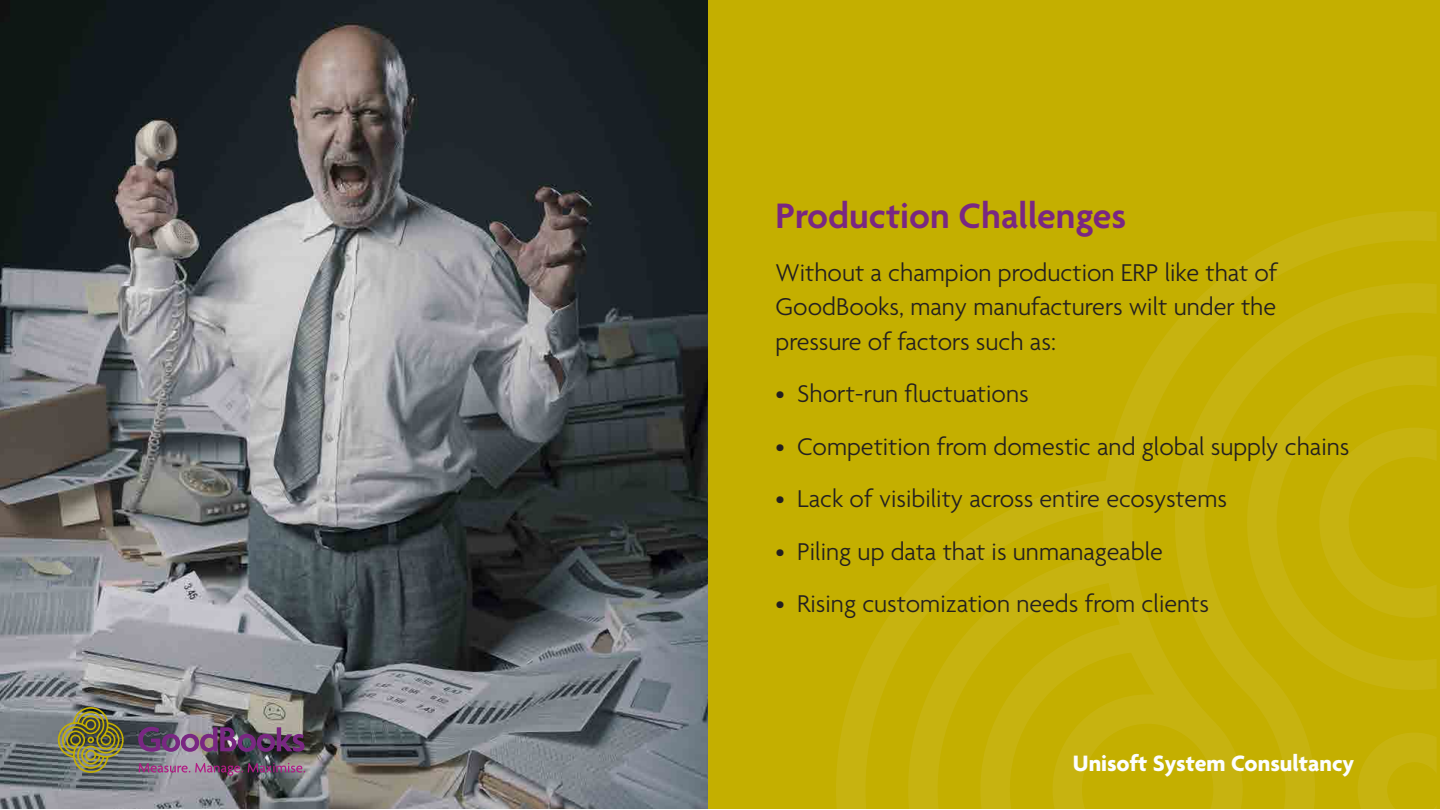
<style>
.page{position:relative;width:1440px;height:810px;background:#fff}
.page>*{position:absolute;margin:0;border:0;box-sizing:border-box;transform-origin:0 0}
.t1{font:600 38.25px "Agenda";color:#792782}
.t2{font:300 26.25px/34.5px "Agenda";color:#231f20;text-align:justify}
.t3{font:700 24.08px "Agenda";color:#fcfeff}
</style>
<div class="page">
<div style="left:0;top:0;width:1440px;height:809px;background:#c4af00"></div>
<img style="left:0;top:0;width:708px;height:809px">
<svg style="left:836px;top:211px;width:600px;height:598px"></svg>
<img style="left:138px;top:727px;width:167px;height:25px">
<svg style="left:139px;top:763px;width:166px;height:13px;background:#82617c"></svg>
<svg style="left:58px;top:707px;width:66px;height:66px"></svg>
<h1 class="t1" style="left:776px;top:195px;width:352px">Production Challenges</h1>
<p class="t2" style="left:776px;top:257px;width:504px">Without a champion production ERP like that of GoodBooks, many manufacturers wilt under the pressure of factors such as:</p>
<p class="t2" style="left:776px;top:378px;width:255px">• Short-run fluctuations</p>
<p class="t2" style="left:776px;top:431px;width:575px">• Competition from domestic and global supply chains</p>
<p class="t2" style="left:776px;top:483px;width:453px">• Lack of visibility across entire ecosystems</p>
<p class="t2" style="left:776px;top:536px;width:389px">• Piling up data that is unmanageable</p>
<p class="t2" style="left:776px;top:588px;width:435px">• Rising customization needs from clients</p>
<p class="t3" style="left:1073px;top:750px;width:283px">Unisoft System Consultancy</p>
</div>
